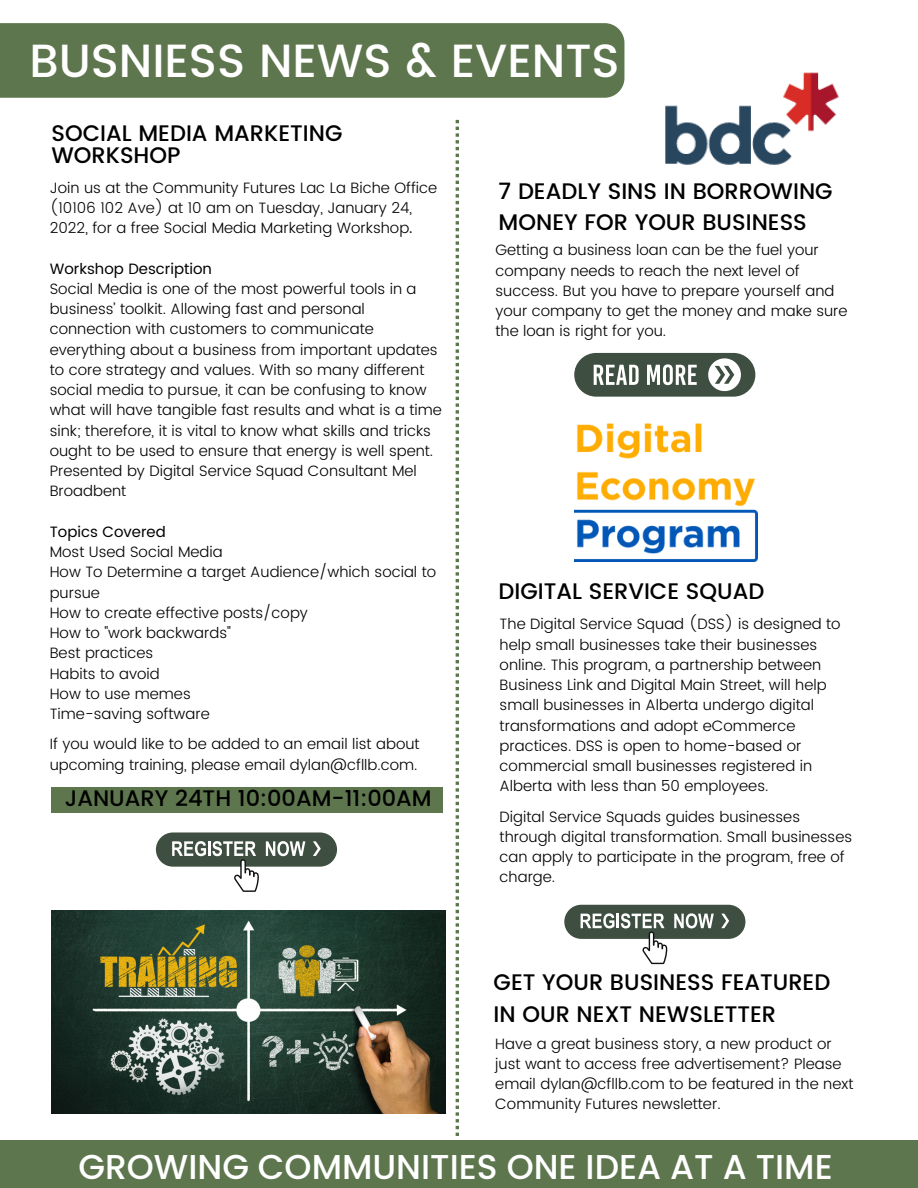
<style>
.page{position:relative;width:918px;height:1188px;background:#fff}
.page>*{position:absolute;margin:0;border:0;box-sizing:border-box;transform-origin:0 0}
.t1{font:500 46.5px "Poppins";color:#fff}
.t2{font:500 34.5px "Poppins";color:#fff}
.t3{font:500 22.5px/31.5px "Poppins";color:#000}
.t4{font:300 15px/20.2px "Poppins";color:#000}
.t5{font:15px "Poppins";color:#000}
.s1{font-weight:400}
</style>
<div class="page">
<img style="left:665px;top:72px;width:174px;height:93px">
<div style="left:574px;top:353px;width:181px;height:44px;background:#3e4e40;border-radius:22px"></div>
<svg style="left:708px;top:358px;width:33px;height:33px"></svg>
<svg style="left:594px;top:365px;width:45px;height:20px"></svg>
<svg style="left:647px;top:364px;width:50px;height:21px"></svg>
<img style="left:51px;top:911px;width:394px;height:202px">
<div style="left:564px;top:905px;width:181px;height:34px;background:#3e4e40;border-radius:17px"></div>
<svg style="left:581px;top:913px;width:86px;height:51px"></svg>
<svg style="left:674px;top:913px;width:40px;height:15px"></svg>
<svg style="left:721px;top:914px;width:8px;height:14px"></svg>
<img style="left:574px;top:423px;width:184px;height:139px">
<div style="left:0;top:1140px;width:918px;height:48px;background:#5e764e"></div>
<div style="left:0;top:23px;width:624px;height:74px;background:#5e764e"></div>
<div style="left:51px;top:787px;width:392px;height:25px;background:#5e764e"></div>
<svg style="left:456px;top:120px;width:3px;height:1016px"></svg>
<div style="left:156px;top:832px;width:181px;height:35px;background:#3e4e40;border-radius:17px"></div>
<svg style="left:172px;top:841px;width:34px;height:15px"></svg>
<hr style="left:208px;top:841px;width:3px;height:15px;background:#fff">
<svg style="left:212px;top:841px;width:47px;height:51px"></svg>
<svg style="left:266px;top:841px;width:39px;height:15px"></svg>
<svg style="left:313px;top:841px;width:8px;height:15px"></svg>
<h1 class="t1" style="left:29px;top:34px;width:592px">BUSNIESS NEWS &amp; EVENTS</h1>
<h3 class="t3" style="left:51px;top:123px;width:292px;line-height:21.3px">SOCIAL MEDIA MARKETING<br>WORKSHOP</h3>
<p class="t4" style="left:50px;top:177px;width:389px">Join us at the Community Futures Lac La Biche Office (10106 102 Ave) at 10 am on Tuesday, January 24,<br>2022, for a free Social Media Marketing Workshop<span class="s1">.</span></p>
<p class="t5" style="left:50px;top:260px;width:164px">Workshop Description</p>
<p class="t4" style="left:50px;top:278px;width:394px">Social Media is one of the most powerful tools in a business’ toolkit. Allowing fast and personal connection with customers to communicate everything about a business from important updates to core strategy and values. With so many different social media to pursue, it can be confusing to know what will have tangible fast results and what is a time sink; therefore, it is vital to know what skills and tricks ought to be used to ensure that energy is well spent.<br>Presented by Digital Service Squad Consultant Mel Broadbent</p>
<p class="t5" style="left:50px;top:523px;width:118px">Topics Covered</p>
<p class="t4" style="left:50px;top:542px;width:388px">Most Used Social Media<br>How To Determine a target Audience/which social to pursue<br>How to create effective posts/copy<br>How to "work backwards"<br>Best practices<br>Habits to avoid<br>How to use memes<br>Time-saving software</p>
<p class="t4" style="left:50px;top:734px;width:371px">If you would like to be added to an email list about upcoming training, please email dylan@cfllb.com.</p>
<h3 class="t3" style="left:65px;top:783px;width:368px">JANUARY 24TH 10:00AM-11:00AM</h3>
<h3 class="t3" style="left:499px;top:175px;width:336px">7 DEADLY SINS IN BORROWING<br>MONEY FOR YOUR BUSINESS</h3>
<p class="t4" style="left:495px;top:240px;width:354px">Getting a business loan can be the fuel your company needs to reach the next level of success. But you have to prepare yourself and your company to get the money and make sure the loan is right for you.</p>
<h3 class="t3" style="left:498px;top:576px;width:267px">DIGITAL SERVICE SQUAD</h3>
<p class="t4" style="left:500px;top:614px;width:343px">The Digital Service Squad (DSS) is designed to help small businesses take their businesses online. This program, a partnership between Business Link and Digital Main Street, will help small businesses in Alberta undergo digital transformations and adopt eCommerce practices. DSS is open to home-based or commercial small businesses registered in Alberta with less than 50 employees.</p>
<p class="t4" style="left:500px;top:806px;width:354px">Digital Service Squads guides businesses through digital transformation. Small businesses can apply to participate in the program, free of charge.</p>
<h3 class="t3" style="left:494px;top:967px;width:338px">GET YOUR BUSINESS FEATURED<br>IN OUR NEXT NEWSLETTER</h3>
<p class="t4" style="left:495px;top:1033px;width:360px">Have a great business story, a new product or just want to access free advertisement? Please email dylan@cfllb.com to be featured in the next Community Futures newsletter.</p>
<h2 class="t2" style="left:78px;top:1143px;width:756px">GROWING COMMUNITIES ONE IDEA AT A TIME</h2>
</div>
